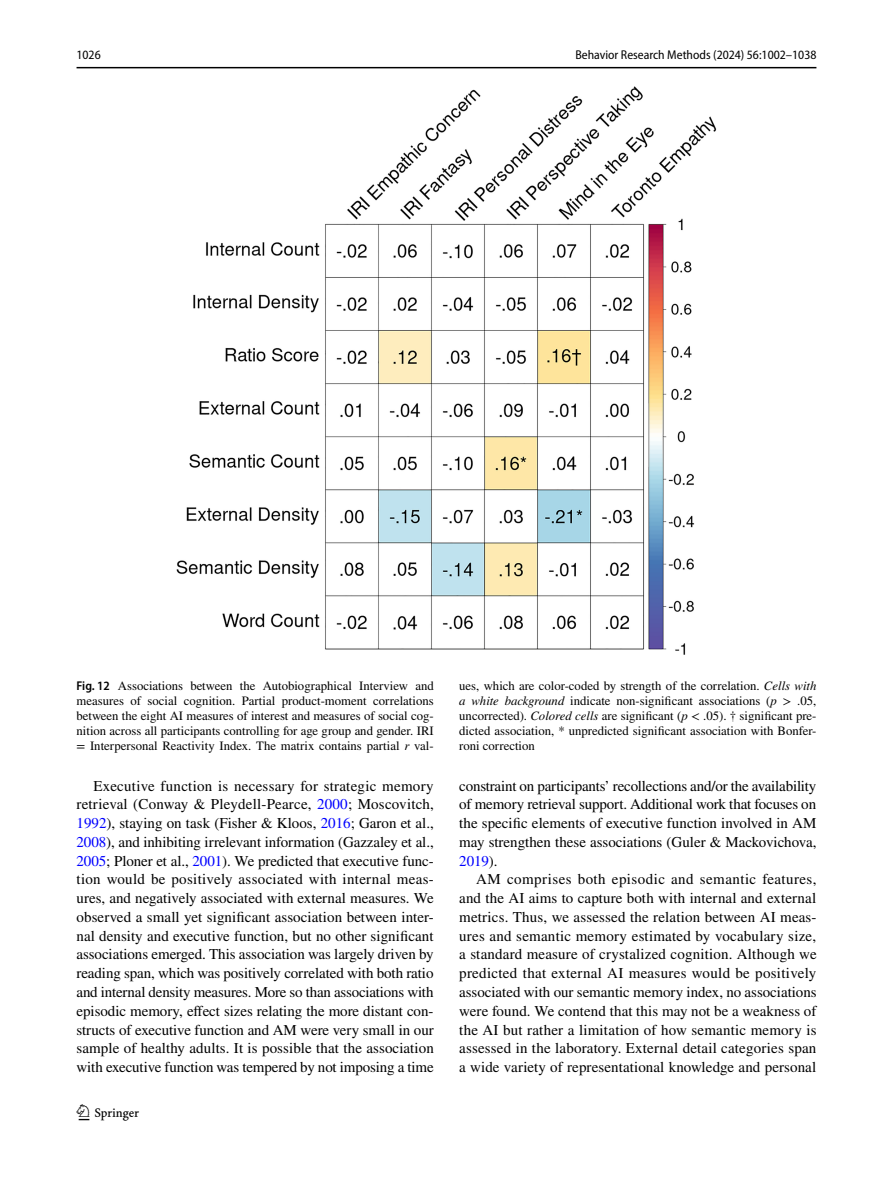
<style>
.page{position:relative;width:893px;height:1187px;background:#fff}
.page>*{position:absolute;margin:0;border:0;box-sizing:border-box;transform-origin:0 0}
.t1{font:22.5px "Springnew Regular 3";color:#000}
.t2{font:15px/18.8px "STIX";color:#000;text-align:justify}
.t3{font:12.75px/15px "STIX";color:#000;text-align:justify}
.t4{font:semi-condensed 12.75px "Myriad Pro";color:#000}
.s1{font-family:"Myriad Pro";font-weight:600;font-stretch:semi-condensed}
.s2{font-style:italic}
.s3{color:#00f}
</style>
<div class="page">
<hr style="left:77px;top:67px;width:739px;height:1px;background:#000">
<img style="left:176px;top:87px;width:540px;height:567px">
<p class="t4" style="left:77px;top:48px;width:26px">1026</p>
<p class="t4" style="left:575px;top:48px;width:243px">Behavior Research Methods (2024) 56:1002–1038</p>
<p class="t3" style="left:77px;top:679px;width:359px"><span class="s1">Fig. 12</span> Associations between the Autobiographical Interview and measures of social cognition. Partial product-moment correlations between the eight AI measures of interest and measures of social cog&shy;nition across all participants controlling for age group and gender. IRI = Interpersonal Reactivity Index. The matrix contains partial <span class="s2">r</span> val-</p>
<p class="t3" style="left:459px;top:678px;width:359px">ues, which are color-coded by strength of the correlation. <span class="s2">Cells with a white background</span> indicate non-significant associations (<span class="s2">p</span> &gt; .05, uncorrected). <span class="s2">Colored cells</span> are significant (<span class="s2">p</span> &lt; .05). † significant pre&shy;dicted association, * unpredicted significant association with Bonfer&shy;roni correction</p>
<p class="t2" style="left:77px;top:777px;width:359px;text-indent:17px">Executive function is necessary for strategic memory retrieval (Conway &amp; Pleydell-Pearce, <span class="s3">2000</span>; Moscovitch, <span class="s3">1992</span>), staying on task (Fisher &amp; Kloos, <span class="s3">2016</span>; Garon et al., <span class="s3">2008</span>), and inhibiting irrelevant information (Gazzaley et al., <span class="s3">2005</span>; Ploner et al., <span class="s3">2001</span>). We predicted that executive func&shy;tion would be positively associated with internal meas&shy;ures, and negatively associated with external measures. We observed a small yet significant association between inter&shy;nal density and executive function, but no other significant associations emerged. This association was largely driven by reading span, which was positively correlated with both ratio and internal density measures. More so than associations with episodic memory, effect sizes relating the more distant con&shy;structs of executive function and AM were very small in our sample of healthy adults. It is possible that the association with executive function was tempered by not imposing a time</p>
<p class="t2" style="left:459px;top:777px;width:359px">constraint on participants’ recollections and/or the availability of memory retrieval support. Additional work that focuses on the specific elements of executive function involved in AM may strengthen these associations (Guler &amp; Mackovichova, <span class="s3">2019</span>).</p>
<p class="t2" style="left:459px;top:871px;width:359px;text-indent:17px">AM comprises both episodic and semantic features, and the AI aims to capture both with internal and external metrics. Thus, we assessed the relation between AI meas&shy;ures and semantic memory estimated by vocabulary size, a standard measure of crystalized cognition. Although we predicted that external AI measures would be positively associated with our semantic memory index, no associations were found. We contend that this may not be a weakness of the AI but rather a limitation of how semantic memory is assessed in the laboratory. External detail categories span a wide variety of representational knowledge and personal</p>
<h1 class="t1" style="left:79px;top:1104px;width:62px">1 3</h1>
</div>
